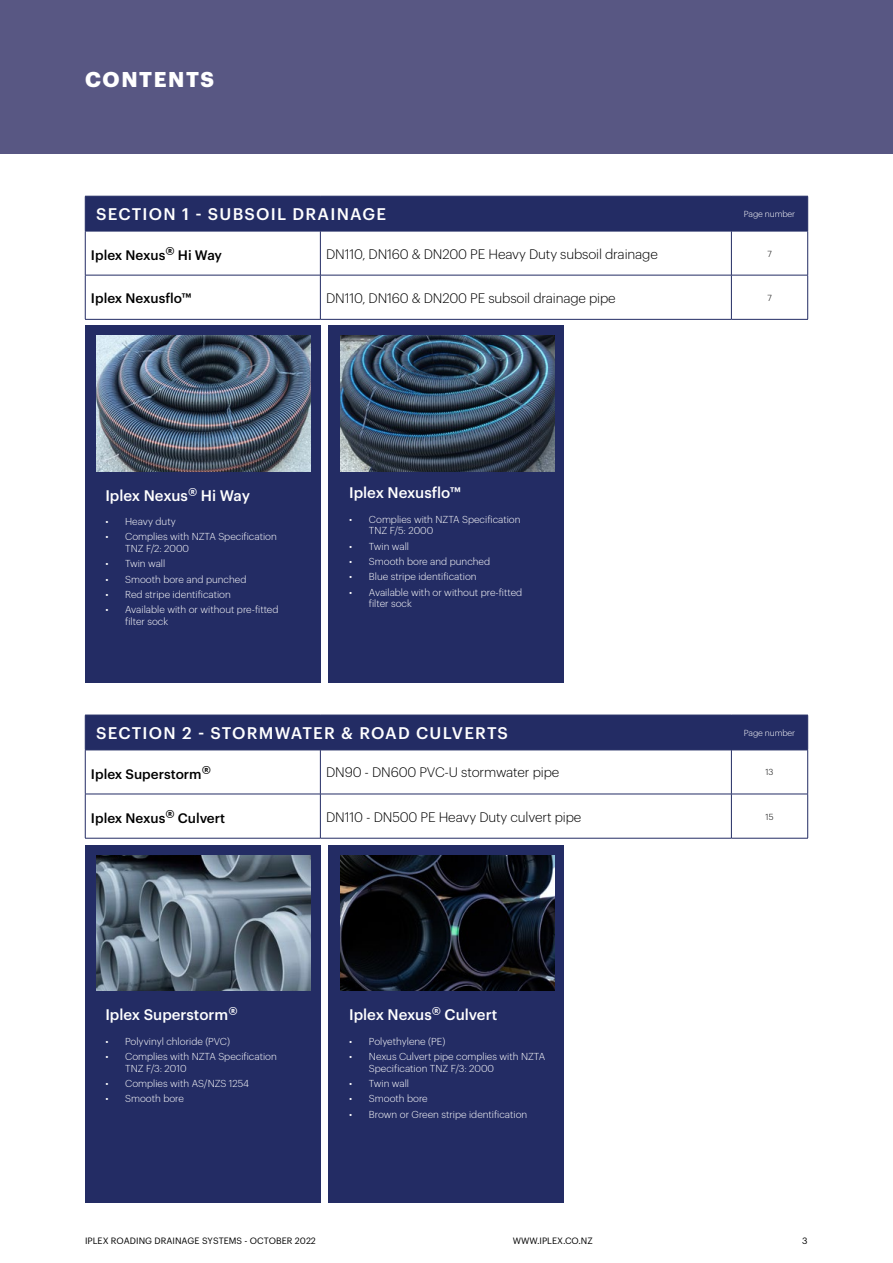
<style>
.page{position:relative;width:893px;height:1263px;background:#fff}
.page>*{position:absolute;margin:0;border:0;box-sizing:border-box;transform-origin:0 0}
.t1{font:700 21px "Graphik";letter-spacing:.075em;color:#fff}
.t2{font:500 16.5px "Graphik";letter-spacing:.075em;color:#fff}
.t3{font:500 15px "Graphik";color:#fff}
.t4{font:300 13.5px "Graphik";letter-spacing:-.01em;color:#000}
.t5{font:500 13.5px "Graphik";color:#000}
.t6{font:300 9.9px/11.7px "Graphik";color:#fff}
.t7{font:9px "Graphik";color:#000}
.t8{font:300 8.55px "Graphik";letter-spacing:-.01em;color:#fff}
.t9{font:300 8.55px "Graphik";color:#000}
.s1{font-size:18px}
</style>
<div class="page">
<div style="left:0;top:0;width:893px;height:153px;background:#585783"></div>
<div style="left:85px;top:326px;width:235px;height:357px;background:#232c64"></div>
<img style="left:96px;top:336px;width:214px;height:135px">
<div style="left:329px;top:326px;width:235px;height:357px;background:#232c64"></div>
<img style="left:340px;top:336px;width:214px;height:135px">
<div style="left:329px;top:845px;width:235px;height:357px;background:#232c64"></div>
<img style="left:340px;top:855px;width:214px;height:136px">
<div style="left:86px;top:716px;width:721px;height:34px;background:#232c64"></div>
<svg style="left:321px;top:795px;width:486px;height:43px"></svg>
<hr style="left:731px;top:715px;width:77px;height:1px;background:#232c64">
<hr style="left:807px;top:715px;width:1px;height:35px;background:#232c64">
<hr style="left:731px;top:750px;width:77px;height:1px;background:#232c64">
<hr style="left:807px;top:750px;width:1px;height:44px;background:#232c64">
<hr style="left:85px;top:715px;width:235px;height:1px;background:#232c64">
<hr style="left:85px;top:715px;width:1px;height:35px;background:#232c64">
<hr style="left:320px;top:715px;width:411px;height:1px;background:#232c64">
<hr style="left:320px;top:750px;width:411px;height:1px;background:#232c64">
<hr style="left:320px;top:750px;width:1px;height:44px;background:#232c64">
<hr style="left:731px;top:750px;width:1px;height:44px;background:#232c64">
<hr style="left:320px;top:794px;width:1px;height:44px;background:#232c64">
<hr style="left:731px;top:715px;width:1px;height:35px;background:#232c64">
<hr style="left:85px;top:750px;width:235px;height:1px;background:#232c64">
<hr style="left:85px;top:750px;width:1px;height:44px;background:#232c64">
<hr style="left:85px;top:794px;width:235px;height:1px;background:#232c64">
<hr style="left:85px;top:794px;width:1px;height:44px;background:#232c64">
<hr style="left:320px;top:794px;width:411px;height:1px;background:#232c64">
<hr style="left:85px;top:838px;width:235px;height:1px;background:#232c64">
<hr style="left:320px;top:838px;width:411px;height:1px;background:#232c64">
<hr style="left:731px;top:794px;width:77px;height:1px;background:#232c64">
<hr style="left:731px;top:794px;width:1px;height:44px;background:#232c64">
<hr style="left:807px;top:794px;width:1px;height:44px;background:#232c64">
<hr style="left:731px;top:838px;width:77px;height:1px;background:#232c64">
<div style="left:85px;top:845px;width:235px;height:357px;background:#232c64"></div>
<img style="left:96px;top:855px;width:214px;height:136px">
<div style="left:86px;top:197px;width:721px;height:34px;background:#232c64"></div>
<svg style="left:321px;top:276px;width:486px;height:43px"></svg>
<hr style="left:731px;top:196px;width:77px;height:1px;background:#232c64">
<hr style="left:807px;top:196px;width:1px;height:35px;background:#232c64">
<hr style="left:731px;top:231px;width:77px;height:1px;background:#232c64">
<hr style="left:807px;top:231px;width:1px;height:44px;background:#232c64">
<hr style="left:85px;top:196px;width:235px;height:1px;background:#232c64">
<hr style="left:85px;top:196px;width:1px;height:35px;background:#232c64">
<hr style="left:320px;top:196px;width:411px;height:1px;background:#232c64">
<hr style="left:320px;top:231px;width:411px;height:1px;background:#232c64">
<hr style="left:320px;top:231px;width:1px;height:44px;background:#232c64">
<hr style="left:731px;top:231px;width:1px;height:44px;background:#232c64">
<hr style="left:320px;top:275px;width:1px;height:44px;background:#232c64">
<hr style="left:731px;top:196px;width:1px;height:35px;background:#232c64">
<hr style="left:85px;top:231px;width:235px;height:1px;background:#232c64">
<hr style="left:85px;top:231px;width:1px;height:44px;background:#232c64">
<hr style="left:85px;top:275px;width:235px;height:1px;background:#232c64">
<hr style="left:85px;top:275px;width:1px;height:44px;background:#232c64">
<hr style="left:320px;top:275px;width:411px;height:1px;background:#232c64">
<hr style="left:85px;top:319px;width:235px;height:1px;background:#232c64">
<hr style="left:320px;top:319px;width:411px;height:1px;background:#232c64">
<hr style="left:731px;top:275px;width:77px;height:1px;background:#232c64">
<hr style="left:731px;top:275px;width:1px;height:44px;background:#232c64">
<hr style="left:807px;top:275px;width:1px;height:44px;background:#232c64">
<hr style="left:731px;top:319px;width:77px;height:1px;background:#232c64">
<h1 class="t1" style="left:85px;top:63px;width:130px">CONTENTS</h1>
<h2 class="t2" style="left:96px;top:202px;width:291px">SECTION 1 - SUBSOIL DRAINAGE</h2>
<p class="t8" style="left:744px;top:208px;width:53px">Page number</p>
<h3 class="t5" style="left:91px;top:245px;width:133px">Iplex Nexus<span class="s1">®</span> Hi Way</h3>
<h3 class="t4" style="left:326px;top:244px;width:333px">DN110, DN160 &amp; DN200 PE Heavy Duty subsoil drainage</h3>
<p class="t9" style="left:767px;top:247px;width:6px">7</p>
<h3 class="t5" style="left:91px;top:288px;width:102px">Iplex Nexusflo™</h3>
<h3 class="t4" style="left:326px;top:288px;width:291px">DN110, DN160 &amp; DN200 PE subsoil drainage pipe</h3>
<p class="t9" style="left:767px;top:291px;width:6px">7</p>
<h3 class="t3" style="left:105px;top:484px;width:146px">Iplex Nexus<span class="s1">®</span> Hi Way</h3>
<p class="t6" style="left:105px;top:515px;width:72px">• Heavy duty</p>
<p class="t6" style="left:125px;top:530px;width:153px;text-indent:-20px">• Complies with NZTA Specification<br>TNZ F/2: 2000</p>
<p class="t6" style="left:105px;top:557px;width:61px">• Twin wall</p>
<p class="t6" style="left:105px;top:572px;width:143px">• Smooth bore and punched</p>
<p class="t6" style="left:105px;top:588px;width:127px">• Red stripe identification</p>
<p class="t6" style="left:125px;top:603px;width:155px;text-indent:-20px">• Available with or without pre-fitted filter sock</p>
<h3 class="t3" style="left:349px;top:481px;width:113px">Iplex Nexusflo™</h3>
<p class="t6" style="left:369px;top:512px;width:153px;text-indent:-20px">• Complies with NZTA Specification<br>TNZ F/5: 2000</p>
<p class="t6" style="left:349px;top:539px;width:61px">• Twin wall</p>
<p class="t6" style="left:349px;top:555px;width:143px">• Smooth bore and punched</p>
<p class="t6" style="left:349px;top:570px;width:129px">• Blue stripe identification</p>
<p class="t6" style="left:369px;top:585px;width:155px;text-indent:-20px">• Available with or without pre-fitted filter sock</p>
<h2 class="t2" style="left:96px;top:721px;width:413px">SECTION 2 - STORMWATER &amp; ROAD CULVERTS</h2>
<p class="t8" style="left:744px;top:727px;width:53px">Page number</p>
<h3 class="t5" style="left:91px;top:764px;width:121px">Iplex Superstorm<span class="s1">®</span></h3>
<h3 class="t4" style="left:326px;top:763px;width:235px">DN90 - DN600 PVC-U stormwater pipe</h3>
<p class="t9" style="left:766px;top:766px;width:9px">13</p>
<h3 class="t5" style="left:91px;top:808px;width:136px">Iplex Nexus<span class="s1">®</span> Culvert</h3>
<h3 class="t4" style="left:326px;top:807px;width:257px">DN110 - DN500 PE Heavy Duty culvert pipe</h3>
<p class="t9" style="left:766px;top:810px;width:9px">15</p>
<h3 class="t3" style="left:105px;top:1003px;width:134px">Iplex Superstorm<span class="s1">®</span></h3>
<p class="t6" style="left:105px;top:1035px;width:126px">• Polyvinyl chloride (PVC)</p>
<p class="t6" style="left:125px;top:1050px;width:153px;text-indent:-20px">• Complies with NZTA Specification<br>TNZ F/3: 2010</p>
<p class="t6" style="left:105px;top:1077px;width:145px">• Complies with AS/NZS 1254</p>
<p class="t6" style="left:105px;top:1092px;width:80px">• Smooth bore</p>
<h3 class="t3" style="left:349px;top:1003px;width:150px">Iplex Nexus<span class="s1">®</span> Culvert</h3>
<p class="t6" style="left:349px;top:1035px;width:98px">• Polyethylene (PE)</p>
<p class="t6" style="left:369px;top:1050px;width:178px;text-indent:-20px">• Nexus Culvert pipe complies with NZTA<br>Specification TNZ F/3: 2000</p>
<p class="t6" style="left:349px;top:1077px;width:61px">• Twin wall</p>
<p class="t6" style="left:349px;top:1092px;width:80px">• Smooth bore</p>
<p class="t6" style="left:349px;top:1107px;width:180px">• Brown or Green stripe identification</p>
<p class="t7" style="left:85px;top:1234px;width:232px">IPLEX ROADING DRAINAGE SYSTEMS - OCTOBER 2022</p>
<p class="t7" style="left:513px;top:1234px;width:82px">WWW.IPLEX.CO.NZ</p>
<p class="t7" style="left:802px;top:1234px;width:7px">3</p>
</div>
